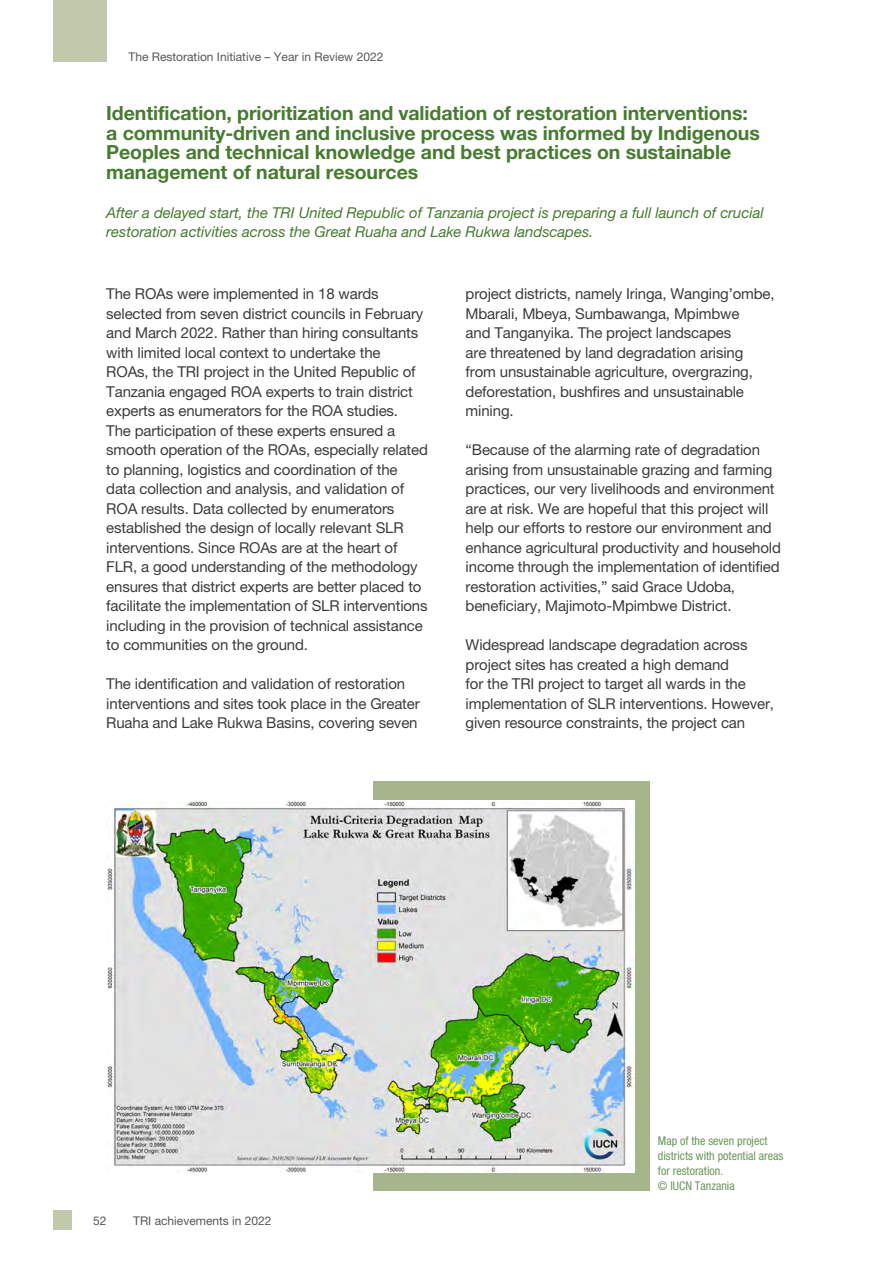
<style>
.page{position:relative;width:893px;height:1263px;background:#fff}
.page>*{position:absolute;margin:0;border:0;box-sizing:border-box;transform-origin:0 0}
.t1{font:700 19.5px/19.5px "Helvetica Neue LT Std";letter-spacing:-.005em;color:#467b30}
.t2{font:15px/19.5px "Helvetica Neue LT Std";letter-spacing:-.01em;color:#3c3c3b}
.t3{font:italic 15px/19.5px "Helvetica Neue LT Std";letter-spacing:-.005em;color:#467b30}
.t4{font:condensed 12px/15px "Helvetica Neue LT Std";color:#467b30}
.t5{font:12px "Helvetica Neue LT Std";color:#575756}
</style>
<div class="page">
<div style="left:373px;top:782px;width:276px;height:409px;background:#a6b58b"></div>
<img style="left:107px;top:800px;width:527px;height:372px">
<div style="left:53px;top:1211px;width:19px;height:19px;background:#c1caad"></div>
<div style="left:53px;top:0;width:53px;height:62px;background:#c1caad"></div>
<p class="t5" style="left:128px;top:50px;width:256px">The Restoration Initiative – Year in Review 2022</p>
<p class="t1" style="left:106px;top:103px;width:655px">Identification, prioritization and validation of restoration interventions: a community-driven and inclusive process was informed by Indigenous Peoples and technical knowledge and best practices on sustainable management of natural resources</p>
<p class="t3" style="left:106px;top:202px;width:659px">After a delayed start, the TRI United Republic of Tanzania project is preparing a full launch of crucial restoration activities across the Great Ruaha and Lake Rukwa landscapes.</p>
<p class="t2" style="left:106px;top:284px;width:323px">The ROAs were implemented in 18 wards selected from seven district councils in February and March 2022. Rather than hiring consultants with limited local context to undertake the<br>ROAs, the TRI project in the United Republic of Tanzania engaged ROA experts to train district experts as enumerators for the ROA studies.<br>The participation of these experts ensured a smooth operation of the ROAs, especially related to planning, logistics and coordination of the data collection and analysis, and validation of ROA results. Data collected by enumerators established the design of locally relevant SLR interventions. Since ROAs are at the heart of FLR, a good understanding of the methodology ensures that district experts are better placed to facilitate the implementation of SLR interventions including in the provision of technical assistance to communities on the ground.</p>
<p class="t2" style="left:106px;top:674px;width:315px">The identification and validation of restoration interventions and sites took place in the Greater<br>Ruaha and Lake Rukwa Basins, covering seven</p>
<p class="t2" style="left:466px;top:284px;width:310px">project districts, namely Iringa, Wanging’ombe, Mbarali, Mbeya, Sumbawanga, Mpimbwe<br>and Tanganyika. The project landscapes<br>are threatened by land degradation arising from unsustainable agriculture, overgrazing, deforestation, bushfires and unsustainable mining.</p>
<p class="t2" style="left:466px;top:440px;width:317px">“Because of the alarming rate of degradation arising from unsustainable grazing and farming practices, our very livelihoods and environment are at risk. We are hopeful that this project will help our efforts to restore our environment and enhance agricultural productivity and household income through the implementation of identified restoration activities,” said Grace Udoba, beneficiary, Majimoto-Mpimbwe District.</p>
<p class="t2" style="left:466px;top:635px;width:310px">Widespread landscape degradation across project sites has created a high demand<br>for the TRI project to target all wards in the implementation of SLR interventions. However, given resource constraints, the project can</p>
<p class="t5" style="left:93px;top:1213px;width:15px">52</p>
<p class="t5" style="left:133px;top:1213px;width:140px">TRI achievements in 2022</p>
<p class="t4" style="left:658px;top:1134px;width:127px">Map of the seven project districts with potential areas for restoration.<br>© IUCN Tanzania</p>
</div>
